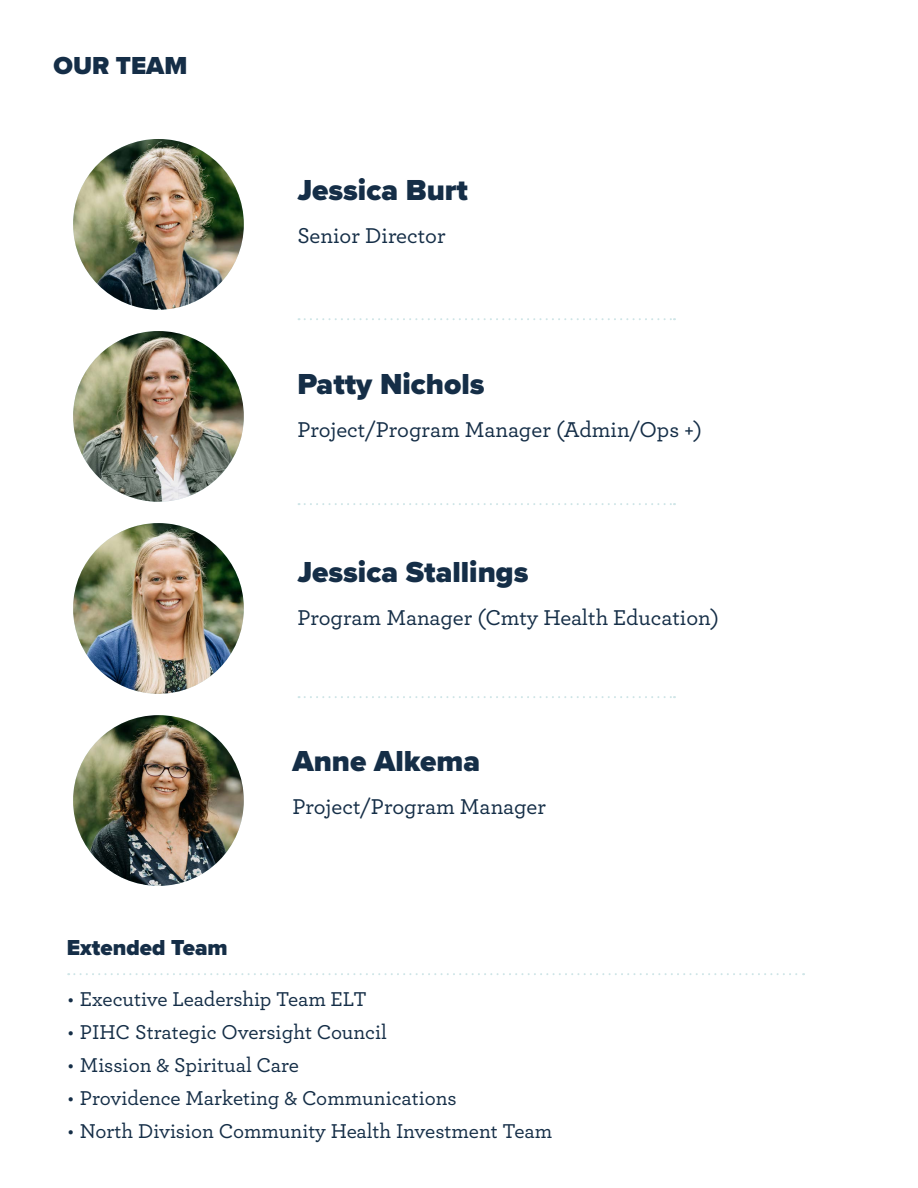
<style>
.page{position:relative;width:918px;height:1188px;background:#fff}
.page>*{position:absolute;margin:0;border:0;box-sizing:border-box;transform-origin:0 0}
.t1{font:900 30px "Proxima Nova";color:#152e47}
.t2{font:900 25.5px "Proxima Nova";color:#152e47}
.t3{font:500 22.5px "Archer";color:#152e47}
.t4{font:900 22.5px "Proxima Nova";color:#152e47}
.t5{font:500 21px "Archer";color:#152e47}
</style>
<div class="page">
<img style="left:73px;top:139px;width:171px;height:171px;border-radius:85px">
<img style="left:73px;top:523px;width:171px;height:171px;border-radius:85px">
<img style="left:73px;top:331px;width:171px;height:171px;border-radius:85px">
<img style="left:73px;top:715px;width:171px;height:171px;border-radius:85px">
<svg style="left:68px;top:973px;width:736px;height:2px"></svg>
<svg style="left:299px;top:318px;width:376px;height:2px"></svg>
<svg style="left:299px;top:503px;width:376px;height:2px"></svg>
<svg style="left:299px;top:696px;width:376px;height:2px"></svg>
<p class="t2" style="left:53px;top:47px;width:135px">OUR TEAM</p>
<p class="t4" style="left:67px;top:931px;width:162px">Extended Team</p>
<h1 class="t1" style="left:297px;top:168px;width:172px">Jessica Burt</h1>
<p class="t3" style="left:297px;top:219px;width:150px">Senior Director</p>
<h1 class="t1" style="left:297px;top:361px;width:189px">Patty Nichols</h1>
<p class="t3" style="left:297px;top:413px;width:406px">Project/Program Manager (Admin/Ops +)</p>
<h1 class="t1" style="left:297px;top:550px;width:233px">Jessica Stallings</h1>
<p class="t3" style="left:297px;top:602px;width:423px">Program Manager (Cmty Health Education)</p>
<h1 class="t1" style="left:292px;top:738px;width:189px">Anne Alkema</h1>
<p class="t3" style="left:292px;top:790px;width:255px">Project/Program Manager</p>
<p class="t5" style="left:68px;top:984px;width:300px">• Executive Leadership Team ELT</p>
<p class="t5" style="left:68px;top:1017px;width:321px">• PIHC Strategic Oversight Council</p>
<p class="t5" style="left:68px;top:1050px;width:233px">• Mission &amp; Spiritual Care</p>
<p class="t5" style="left:68px;top:1083px;width:391px">• Providence Marketing &amp; Communications</p>
<p class="t5" style="left:68px;top:1116px;width:486px">• North Division Community Health Investment Team</p>
</div>
